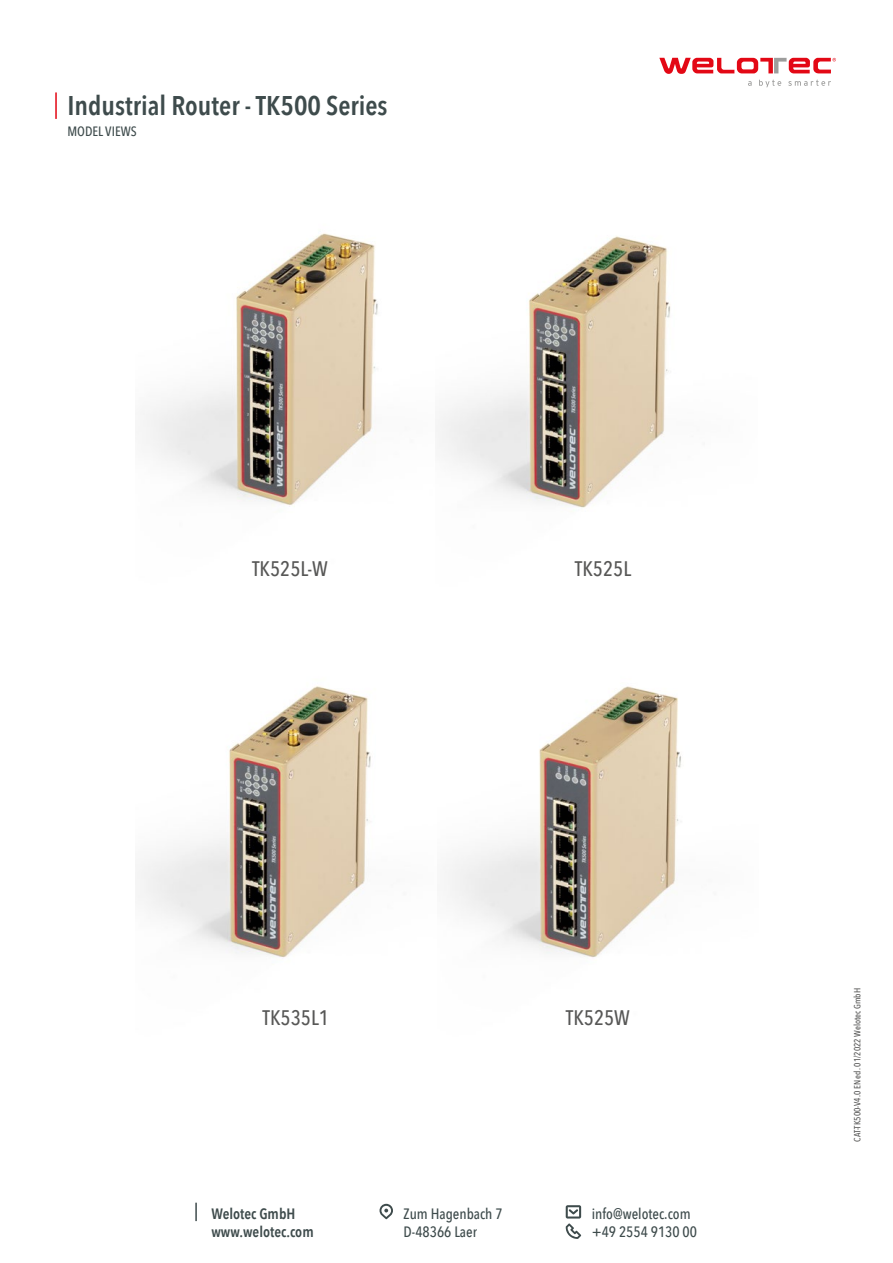
<style>
.page{position:relative;width:893px;height:1263px;background:#fff}
.page>*{position:absolute;margin:0;border:0;box-sizing:border-box;transform-origin:0 0}
.t1{font:600 27px "Avenir Next Condensed";color:#3e4b4c}
.t2{font:500 21px "Avenir Next Condensed";color:#575756}
.t3{font:500 15px/18px "Avenir Next Condensed";color:#3e4b4c}
.t4{font:600 15px/18px "Avenir Next Condensed";color:#3e4b4c}
.t5{font:500 13.5px "Avenir Next Condensed";color:#3e4b4c}
.t6{font:500 9px "Avenir Next Condensed";color:#575756}
</style>
<div class="page">
<svg style="left:659px;top:58px;width:177px;height:29px"></svg>
<svg style="left:379px;top:1204px;width:14px;height:15px"></svg>
<svg style="left:566px;top:1205px;width:15px;height:34px"></svg>
<svg style="left:195px;top:1203px;width:2px;height:18px"></svg>
<hr style="left:55px;top:92px;width:2px;height:27px;background:#e30613">
<img style="left:137px;top:233px;width:241px;height:725px">
<img style="left:436px;top:236px;width:245px;height:722px">
<h1 class="t1" style="left:67px;top:82px;width:322px">Industrial Router - TK500 Series</h1>
<p class="t5" style="left:67px;top:123px;width:71px">MODEL VIEWS</p>
<h2 class="t2" style="left:252px;top:556px;width:77px">TK525L-W</h2>
<h2 class="t2" style="left:575px;top:556px;width:58px">TK525L</h2>
<h2 class="t2" style="left:263px;top:1004px;width:68px">TK535L1</h2>
<h2 class="t2" style="left:566px;top:1004px;width:66px">TK525W</h2>
<p class="t4" style="left:211px;top:1204px;width:104px">Welotec GmbH www.welotec.com</p>
<p class="t3" style="left:404px;top:1204px;width:100px">Zum Hagenbach 7<br>D-48366 Laer</p>
<p class="t3" style="left:592px;top:1205px;width:107px">info@welotec.com +49 2554 9130 00</p>
<p class="t6" style="left:852px;top:1141px;width:155px;rotate:-90deg">CAT-TK500-V4.0 EN ed. 01/2022 Welotec GmbH</p>
</div>
